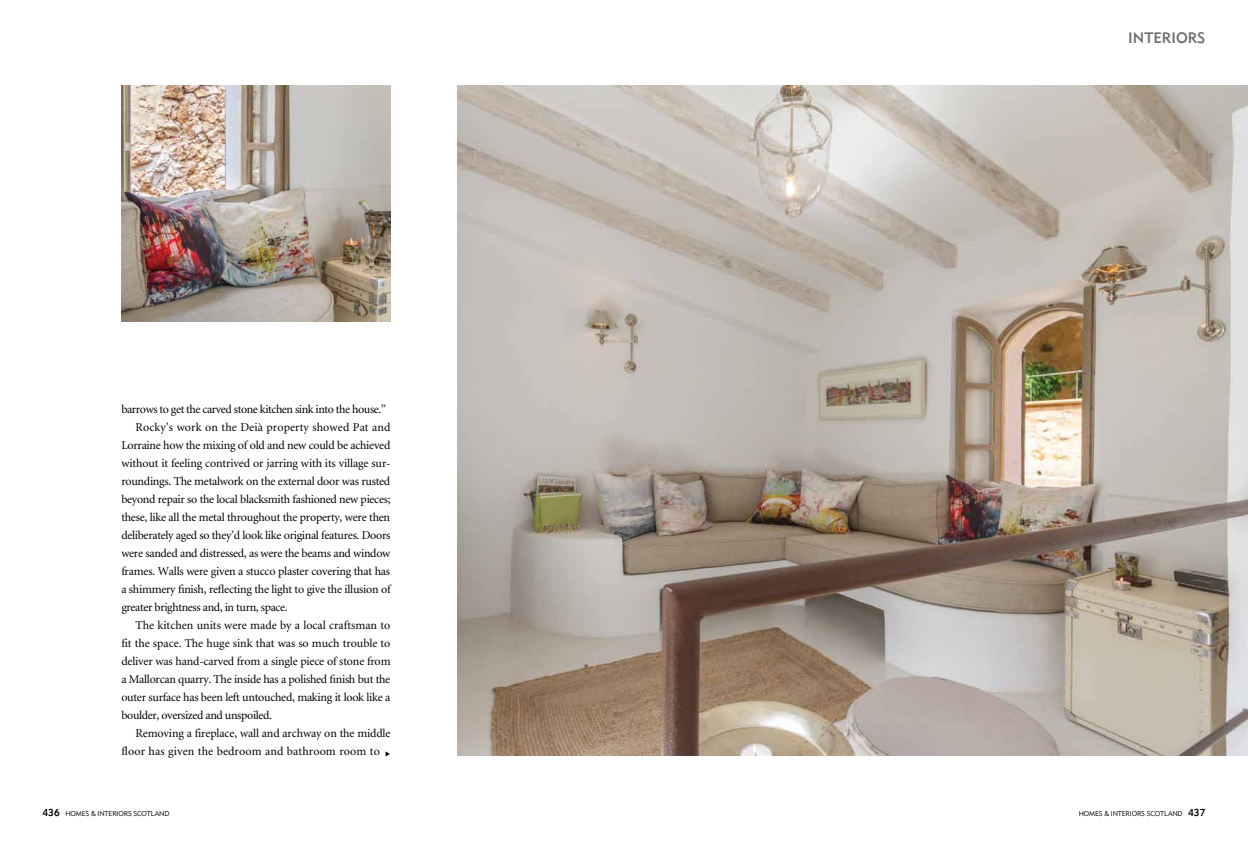
<style>
.page{position:relative;width:1248px;height:842px;background:#fff}
.page>*{position:absolute;margin:0;border:0;box-sizing:border-box;transform-origin:0 0}
.t1{font:15px "Geometric 415 BT Medium A";color:#6e6e6e}
.t2{font:12px "Minion";letter-spacing:-.02em;color:#000}
.t3{font:12px "Minion";letter-spacing:.01em;color:#000}
.t4{font:12px "Minion";color:#000}
.t5{font:7px "Geometric 415 BT Lite A";letter-spacing:-.02em;color:#000}
.s1{font-family:"Newspaper Pi BT";font-size:5.7px}
.s2{font-family:"Geometric 415 BT Medium A";font-size:10px}
</style>
<div class="page">
<img style="left:458px;top:85px;width:789px;height:670px">
<img style="left:121px;top:85px;width:269px;height:237px">
<p class="t2" style="left:121px;top:403px;width:266px">barrows to get the carved stone kitchen sink into the house.”</p>
<p class="t3" style="left:135px;top:421px;width:256px">Rocky’s work on the Deià property showed Pat and</p>
<p class="t2" style="left:121px;top:439px;width:270px">Lorraine how the mixing of old and new could be achieved</p>
<p class="t2" style="left:121px;top:457px;width:269px">without it feeling contrived or jarring with its village sur-</p>
<p class="t2" style="left:121px;top:475px;width:270px">roundings. The metalwork on the external door was rusted</p>
<p class="t2" style="left:121px;top:493px;width:271px">beyond repair so the local blacksmith fashioned new pieces;</p>
<p class="t2" style="left:121px;top:511px;width:270px">these, like all the metal throughout the property, were then</p>
<p class="t2" style="left:121px;top:529px;width:270px">deliberately aged so they’d look like original features. Doors</p>
<p class="t2" style="left:121px;top:547px;width:270px">were sanded and distressed, as were the beams and window</p>
<p class="t2" style="left:121px;top:565px;width:270px">frames. Walls were given a stucco plaster covering that has</p>
<p class="t2" style="left:121px;top:583px;width:271px">a shimmery finish, reflecting the light to give the illusion of</p>
<p class="t2" style="left:121px;top:601px;width:168px">greater brightness and, in turn, space.</p>
<p class="t4" style="left:135px;top:619px;width:256px">The kitchen units were made by a local craftsman to</p>
<p class="t2" style="left:121px;top:637px;width:271px">fit the space. The huge sink that was so much trouble to</p>
<p class="t2" style="left:121px;top:655px;width:271px">deliver was hand-carved from a single piece of stone from</p>
<p class="t2" style="left:121px;top:673px;width:270px">a Mallorcan quarry. The inside has a polished finish but the</p>
<p class="t2" style="left:121px;top:691px;width:271px">outer surface has been left untouched, making it look like a</p>
<p class="t2" style="left:121px;top:709px;width:152px">boulder, oversized and unspoiled.</p>
<p class="t2" style="left:135px;top:727px;width:256px">Removing a fireplace, wall and archway on the middle</p>
<p class="t3" style="left:121px;top:745px;width:270px">floor has given the bedroom and bathroom room to <span class="s1">v</span></p>
<p class="t1" style="left:1128px;top:28px;width:79px">INTERIORS</p>
<p class="t5" style="left:43px;top:809px;width:128px"><span class="s2">436</span> HOMES &amp; INTERI ORS SCOTLAND</p>
<p class="t5" style="left:1078px;top:809px;width:128px">HOMES &amp; INTERI ORS SCOTLAND <span class="s2">437</span></p>
</div>
